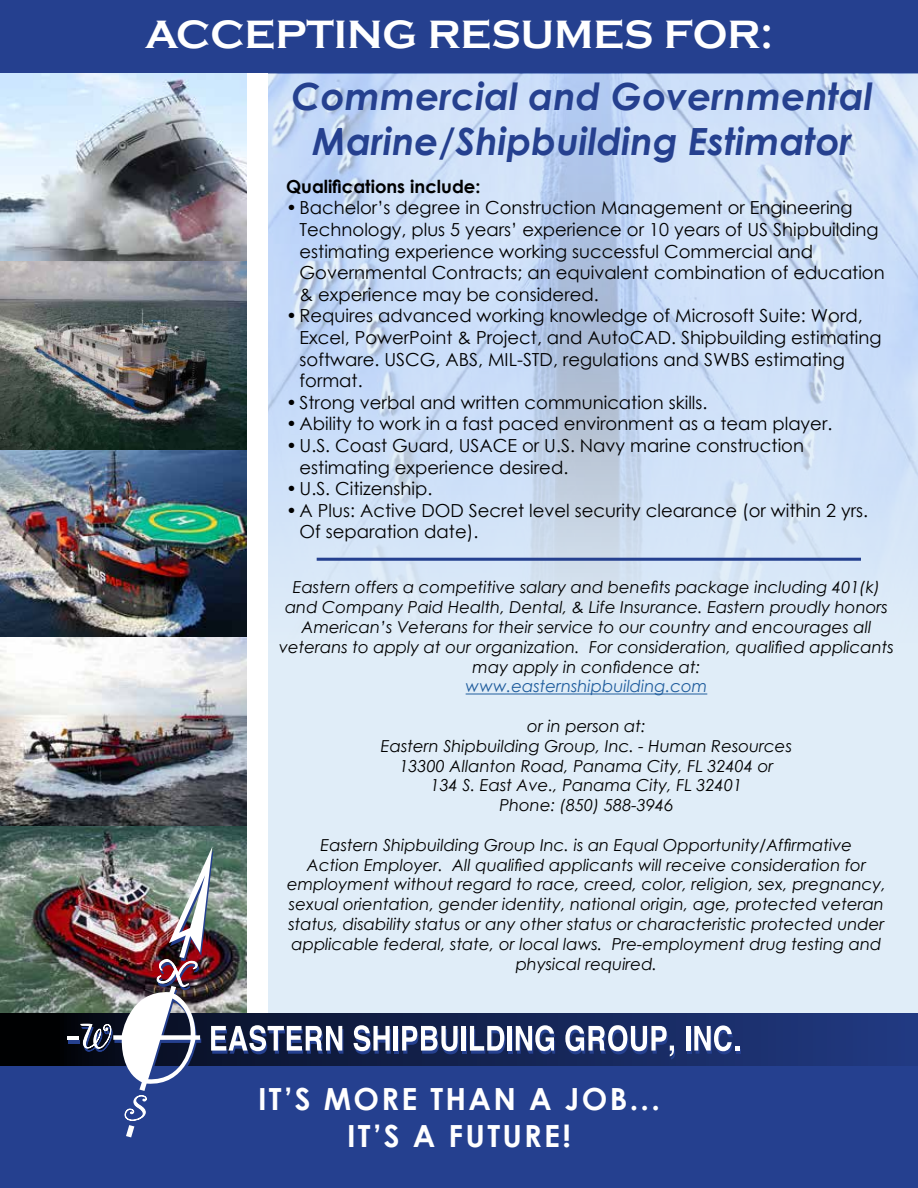
<style>
.page{position:relative;width:918px;height:1188px;background:#fff}
.page>*{position:absolute;margin:0;border:0;box-sizing:border-box;transform-origin:0 0}
.t1{font:700 40.65px "Copperplate Gothic";color:#fff}
.t2{font:italic 700 37.5px/45px "Century Gothic";color:#25408f;text-align:center}
.t3{font:700 30.45px/36.6px "Century Gothic";letter-spacing:.075em;color:#fff;text-align:center}
.t4{font:18px/21.6px "Century Gothic";color:#000}
.t5{font:700 18px "Century Gothic";color:#000}
.t6{font:italic 16.5px/19.8px "Century Gothic";color:#000;text-align:center}
.t7{font:italic 16.5px "Century Gothic";color:#215e9e}
</style>
<div class="page">
<div style="left:0;top:0;width:918px;height:73px;background:#25408f"></div>
<div style="left:243px;top:73px;width:675px;height:941px;background:#e0edf8"></div>
<img style="left:268px;top:73px;width:650px;height:622px">
<img style="left:0;top:73px;width:248px;height:941px">
<hr style="left:466px;top:694px;width:241px;height:1px;background:#215e9e">
<hr style="left:317px;top:558px;width:544px;height:3px;background:#25408f">
<div style="left:248px;top:73px;width:20px;height:941px;background:#fff"></div>
<div style="left:0;top:1014px;width:918px;height:174px;background:#25408f"></div>
<svg style="left:0;top:1014px;width:918px;height:51px;background:#162657"></svg>
<hr style="left:395px;top:1029px;width:4px;height:25px;background:#25408f">
<hr style="left:463px;top:1029px;width:4px;height:25px;background:#25408f">
<hr style="left:509px;top:1029px;width:4px;height:25px;background:#25408f">
<svg style="left:687px;top:1029px;width:4px;height:25px"></svg>
<svg style="left:354px;top:1025px;width:37px;height:29px"></svg>
<hr style="left:394px;top:1026px;width:4px;height:25px;background:#fff">
<svg style="left:402px;top:1026px;width:57px;height:28px;background:#818ba9"></svg>
<hr style="left:462px;top:1026px;width:4px;height:25px;background:#fff">
<svg style="left:470px;top:1026px;width:35px;height:28px"></svg>
<div style="left:507px;top:1026px;width:5px;height:25px;background:#fff"></div>
<svg style="left:516px;top:1025px;width:39px;height:29px"></svg>
<svg style="left:565px;top:1025px;width:110px;height:34px;background:#66749b"></svg>
<hr style="left:686px;top:1026px;width:4px;height:25px;background:#fff">
<svg style="left:694px;top:1025px;width:46px;height:29px"></svg>
<hr style="left:67px;top:1036px;width:12px;height:4px;background:#fff">
<img style="left:68px;top:847px;width:275px;height:291px">
<h1 class="t1" style="left:145px;top:12px;width:629px">ACCEPTING RESUMES FOR:</h1>
<h2 class="t2" style="left:292px;top:72px;width:583px">Commercial and Governmental<br>Marine/Shipbuilding Estimator</h2>
<p class="t5" style="left:286px;top:173px;width:196px">Qualifications include:</p>
<p class="t4" style="left:300px;top:197px;width:587px;text-indent:-14px">•Bachelor’s degree in Construction Management or Engineering Technology, plus 5 years’ experience or 10 years of US Shipbuilding estimating experience working successful Commercial and Governmental Contracts; an equivalent combination of education &amp; experience may be considered.</p>
<p class="t4" style="left:300px;top:305px;width:584px;text-indent:-14px">•Requires advanced working knowledge of Microsoft Suite: Word, Excel, PowerPoint &amp; Project, and AutoCAD. Shipbuilding estimating software. USCG, ABS, MIL-STD, regulations and SWBS estimating format.</p>
<p class="t4" style="left:286px;top:391px;width:423px">•Strong verbal and written communication skills.</p>
<p class="t4" style="left:286px;top:413px;width:548px">•Ability to work in a fast paced environment as a team player.</p>
<p class="t4" style="left:300px;top:434px;width:506px;text-indent:-14px">•U.S. Coast Guard, USACE or U.S. Navy marine construction estimating experience desired.</p>
<p class="t4" style="left:286px;top:478px;width:148px">•U.S. Citizenship.</p>
<p class="t4" style="left:300px;top:499px;width:570px;text-indent:-14px">•A Plus: Active DOD Secret level security clearance (or within 2 yrs.<br>Of separation date).</p>
<p class="t6" style="left:279px;top:577px;width:616px">Eastern offers a competitive salary and benefits package including 401(k) and Company Paid Health, Dental, &amp; Life Insurance. Eastern proudly honors American’s Veterans for their service to our country and encourages all veterans to apply at our organization. For consideration, qualified applicants may apply in confidence at:</p>
<p class="t7" style="left:466px;top:675px;width:243px">www.easternshipbuilding.com</p>
<p class="t6" style="left:381px;top:716px;width:413px">or in person at:<br>Eastern Shipbuilding Group, Inc. - Human Resources 13300 Allanton Road, Panama City, FL 32404 or<br>134 S. East Ave., Panama City, FL 32401<br>Phone: (850) 588-3946</p>
<p class="t6" style="left:287px;top:835px;width:600px">Eastern Shipbuilding Group Inc. is an Equal Opportunity/Affirmative<br>Action Employer. All qualified applicants will receive consideration for employment without regard to race, creed, color, religion, sex, pregnancy, sexual orientation, gender identity, national origin, age, protected veteran status, disability status or any other status or characteristic protected under applicable federal, state, or local laws. Pre-employment drug testing and physical required.</p>
<h3 class="t3" style="left:258px;top:1080px;width:403px">IT’S MORE THAN A JOB...<br>IT’S A FUTURE!</h3>
</div>
